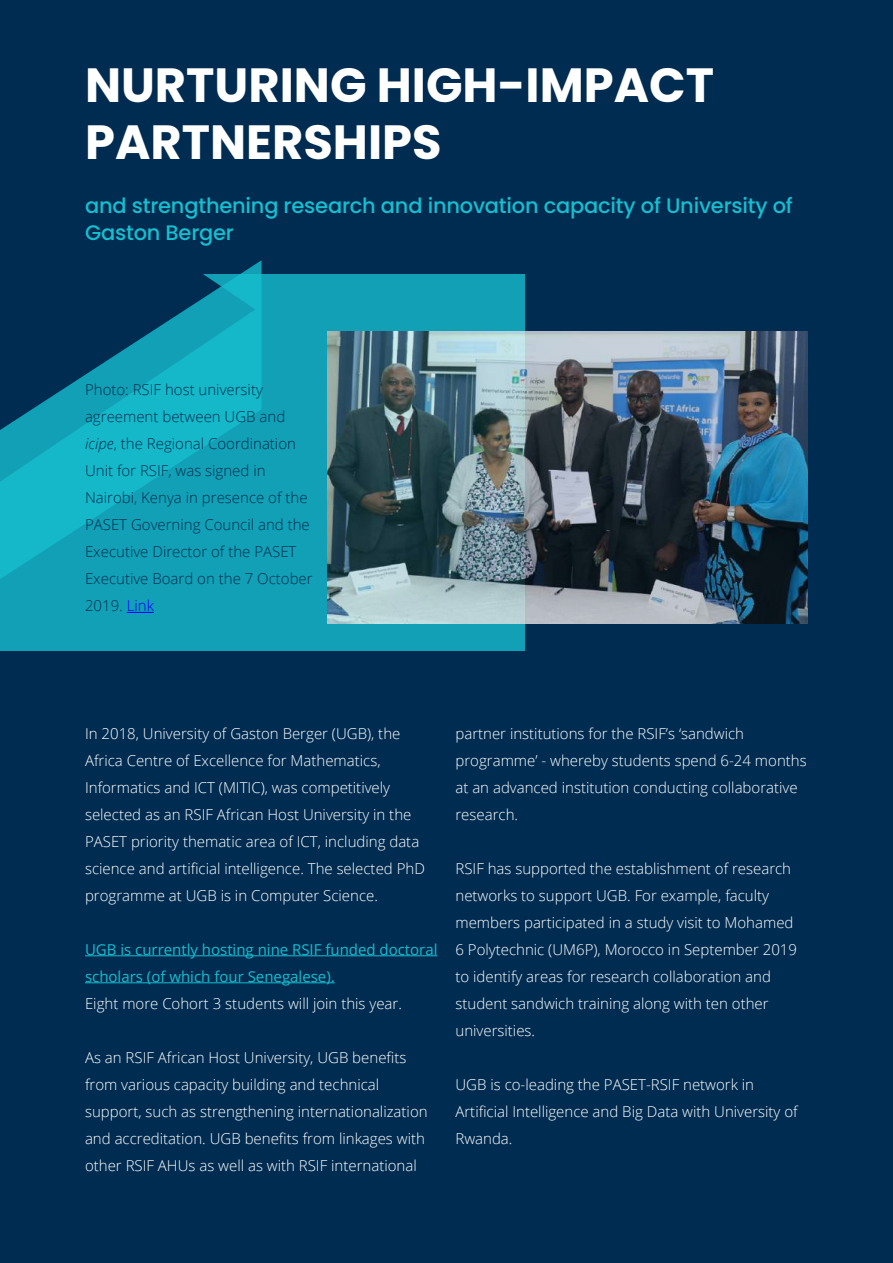
<style>
.page{position:relative;width:893px;height:1263px;background:#002c51}
.page>*{position:absolute;margin:0;border:0;box-sizing:border-box;transform-origin:0 0}
.t1{font:700 48px/57.6px "Poppins";color:#fff}
.t2{font:500 21px/27px "Poppins";letter-spacing:-.01em;color:#16becf}
.t3{font:300 15px/27px "Open Sans";color:#fff}
.t4{font:300 15px/27px "Open Sans";color:#002c51}
.t5{font:15px/27px "Open Sans";color:#16becf}
.s1{font-style:italic}
.s2{color:#00f}
</style>
<div class="page">
<div style="left:0;top:274px;width:524px;height:377px;background:#11a0b5"></div>
<svg style="left:0;top:260px;width:261px;height:353px"></svg>
<hr style="left:85px;top:955px;width:352px;height:1px;background:#16becf">
<hr style="left:85px;top:982px;width:250px;height:1px;background:#16becf">
<svg style="left:127px;top:612px;width:27px;height:1px"></svg>
<img style="left:328px;top:332px;width:480px;height:291px">
<h1 class="t1" style="left:85px;top:56px;width:630px">NURTURING HIGH-IMPACT<br>PARTNERSHIPS</h1>
<h2 class="t2" style="left:85px;top:192px;width:709px">and strengthening research and innovation capacity of University of<br>Gaston Berger</h2>
<p class="t4" style="left:85px;top:376px;width:229px">Photo: RSIF host university agreement between UGB and <span class="s1">icipe</span>, the Regional Coordination<br>Unit for RSIF, was signed in<br>Nairobi, Kenya in presence of the<br>PASET Governing Council and the<br>Executive Director of the PASET<br>Executive Board on the 7 October<br>2019. <span class="s2">Link</span></p>
<p class="t3" style="left:85px;top:719px;width:341px">In 2018, University of Gaston Berger (UGB), the Africa Centre of Excellence for Mathematics, Informatics and ICT (MITIC), was competitively selected as an RSIF African Host University in the PASET priority thematic area of ICT, including data science and artificial intelligence. The selected PhD programme at UGB is in Computer Science.</p>
<p class="t5" style="left:85px;top:935px;width:354px">UGB is currently hosting nine RSIF funded doctoral scholars (of which four Senegalese).</p>
<p class="t3" style="left:85px;top:989px;width:318px">Eight more Cohort 3 students will join this year.</p>
<p class="t3" style="left:85px;top:1043px;width:344px">As an RSIF African Host University, UGB benefits from various capacity building and technical support, such as strengthening internationalization and accreditation. UGB benefits from linkages with other RSIF AHUs as well as with RSIF international</p>
<p class="t3" style="left:455px;top:719px;width:353px">partner institutions for the RSIF’s ‘sandwich programme’ - whereby students spend 6-24 months at an advanced institution conducting collaborative research.</p>
<p class="t3" style="left:455px;top:854px;width:343px">RSIF has supported the establishment of research networks to support UGB. For example, faculty members participated in a study visit to Mohamed 6 Polytechnic (UM6P), Morocco in September 2019 to identify areas for research collaboration and student sandwich training along with ten other universities.</p>
<p class="t3" style="left:455px;top:1070px;width:344px">UGB is co-leading the PASET-RSIF network in<br>Artificial Intelligence and Big Data with University of<br>Rwanda.</p>
</div>
